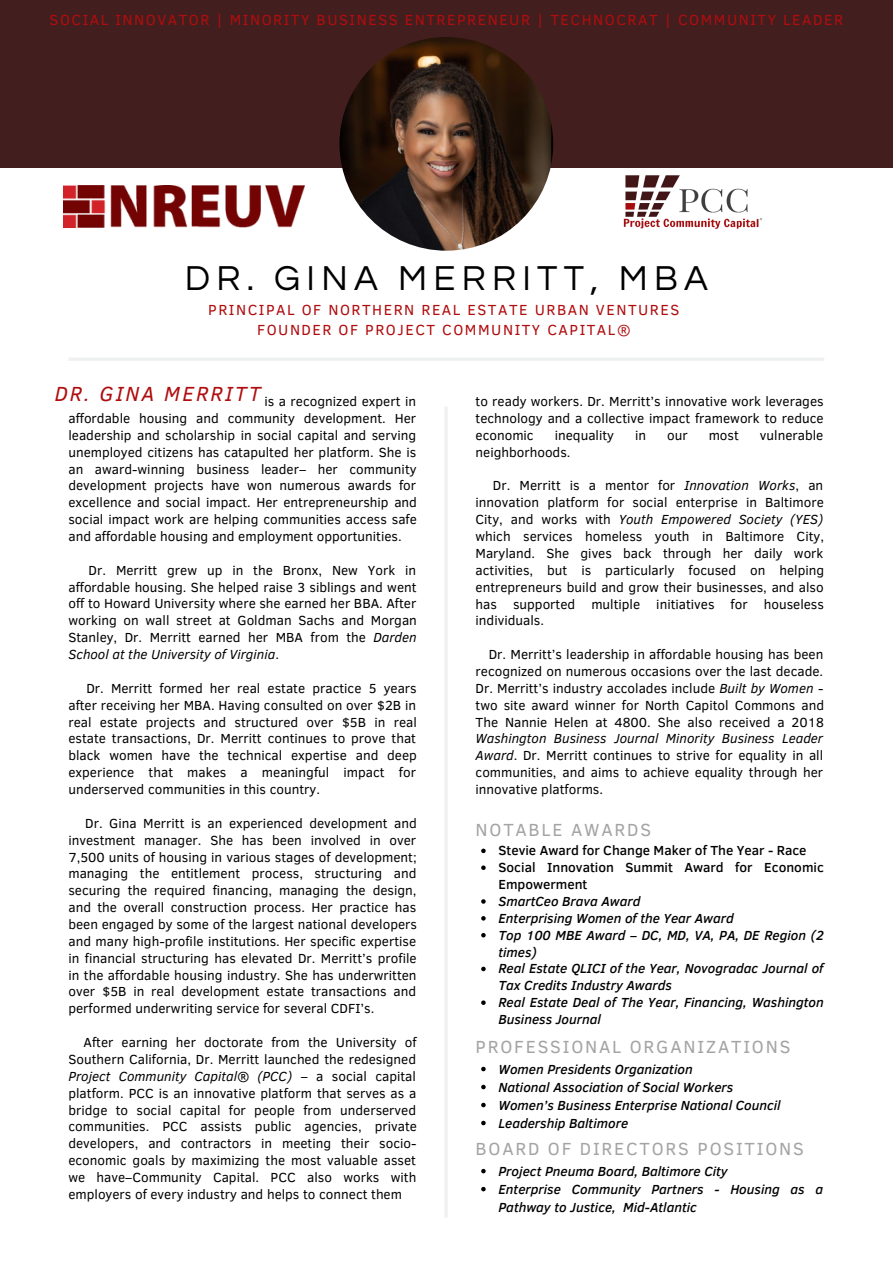
<style>
.page{position:relative;width:893px;height:1264px;background:#fff}
.page>*{position:absolute;margin:0;border:0;box-sizing:border-box;transform-origin:0 0}
.t1{font:36px "Questrial";letter-spacing:.175em;color:#000}
.t2{font:italic 21px "Clear Sans";letter-spacing:.1em;color:#b00d0f}
.t3{font:18px "Clear Sans";letter-spacing:.1em;color:#a4a4a4}
.t4{font:15px "Clear Sans";letter-spacing:.1em;color:#b00d0f}
.t5{font:13.5px/16.8px "Clear Sans";color:#000;text-align:justify}
.t6{font:italic 500 13.5px/16.8px "Clear Sans";color:#000}
.t7{font:500 13.5px/16.8px "Clear Sans";color:#000}
.s1{font-style:italic}
</style>
<div class="page">
<hr style="left:445px;top:407px;width:3px;height:810px;background:#eff0f2">
<div style="left:0;top:0;width:892px;height:168px;background:#431e1e"></div>
<img style="left:339px;top:37px;width:214px;height:214px;border-radius:50%">
<hr style="left:69px;top:358px;width:755px;height:3px;background:#eff0f2">
<img style="left:63px;top:185px;width:242px;height:43px">
<img style="left:623px;top:175px;width:139px;height:54px">
<svg style="left:481px;top:848px;width:4px;height:5px"></svg>
<svg style="left:481px;top:865px;width:4px;height:5px"></svg>
<svg style="left:481px;top:899px;width:4px;height:4px"></svg>
<svg style="left:481px;top:916px;width:4px;height:4px"></svg>
<svg style="left:481px;top:933px;width:4px;height:4px"></svg>
<svg style="left:481px;top:966px;width:4px;height:5px"></svg>
<svg style="left:481px;top:1000px;width:4px;height:4px"></svg>
<svg style="left:481px;top:1066px;width:4px;height:5px"></svg>
<svg style="left:481px;top:1084px;width:4px;height:5px"></svg>
<svg style="left:481px;top:1102px;width:4px;height:5px"></svg>
<svg style="left:481px;top:1120px;width:4px;height:5px"></svg>
<svg style="left:481px;top:1168px;width:4px;height:5px"></svg>
<svg style="left:481px;top:1186px;width:4px;height:5px"></svg>
<p class="t4" style="left:50px;top:9px;width:794px">SOCIAL INNOVATOR | MINORITY BUSINESS ENTREPRENEUR | TECHNOCRAT | COMMUNITY LEADER</p>
<p class="t1" style="left:185px;top:260px;width:524px">DR. GINA MERRITT, MBA</p>
<p class="t4" style="left:208px;top:299px;width:472px">PRINCIPAL OF NORTHERN REAL ESTATE URBAN VENTURES</p>
<p class="t4" style="left:257px;top:319px;width:375px">FOUNDER OF PROJECT COMMUNITY CAPITAL®</p>
<p class="t2" style="left:55px;top:378px;width:207px">DR. GINA MERRITT</p>
<p class="t5" style="left:68px;top:392px;width:350px;text-indent:196px">is a recognized expert in affordable housing and community development. Her leadership and scholarship in social capital and serving unemployed citizens has catapulted her platform. She is an award-winning business leader– her community development projects have won numerous awards for excellence and social impact. Her entrepreneurship and social impact work are helping communities access safe and affordable housing and employment opportunities.</p>
<p class="t5" style="left:68px;top:561px;width:350px;text-indent:20px">Dr. Merritt grew up in the Bronx, New York in affordable housing. She helped raise 3 siblings and went off to Howard University where she earned her BBA. After working on wall street at Goldman Sachs and Morgan Stanley, Dr. Merritt earned her MBA from the <span class="s1">Darden School at the University of Virginia</span>.</p>
<p class="t5" style="left:68px;top:679px;width:350px;text-indent:18px">Dr. Merritt formed her real estate practice 5 years after receiving her MBA. Having consulted on over $2B in real estate projects and structured over $5B in real estate transactions, Dr. Merritt continues to prove that black women have the technical expertise and deep experience that makes a meaningful impact for underserved communities in this country.</p>
<p class="t5" style="left:68px;top:814px;width:350px;text-indent:17px">Dr. Gina Merritt is an experienced development and investment manager. She has been involved in over 7,500 units of housing in various stages of development; managing the entitlement process, structuring and securing the required financing, managing the design, and the overall construction process. Her practice has been engaged by some of the largest national developers and many high-profile institutions. Her specific expertise in financial structuring has elevated Dr. Merritt’s profile in the affordable housing industry. She has underwritten over $5B in real development estate transactions and performed underwriting service for several CDFI’s.</p>
<p class="t5" style="left:68px;top:1033px;width:350px;text-indent:15px">After earning her doctorate from the University of Southern California, Dr. Merritt launched the redesigned <span class="s1">Project Community Capital® (PCC)</span> – a social capital platform. PCC is an innovative platform that serves as a bridge to social capital for people from underserved communities. PCC assists public agencies, private developers, and contractors in meeting their socio&shy;economic goals by maximizing the most valuable asset we have–Community Capital. PCC also works with employers of every industry and helps to connect them</p>
<p class="t5" style="left:475px;top:392px;width:349px">to ready workers. Dr. Merritt’s innovative work leverages technology and a collective impact framework to reduce economic</p>
<p class="t5" style="left:554px;top:426px;width:61px">inequality</p>
<p class="t5" style="left:635px;top:426px;width:13px">in</p>
<p class="t5" style="left:667px;top:426px;width:22px">our</p>
<p class="t5" style="left:708px;top:426px;width:32px">most</p>
<p class="t5" style="left:759px;top:426px;width:65px">vulnerable</p>
<p class="t5" style="left:475px;top:443px;width:96px">neighborhoods.</p>
<p class="t5" style="left:475px;top:476px;width:350px;text-indent:17px">Dr. Merritt is a mentor for <span class="s1">Innovation Works</span>, an innovation platform for social enterprise in Baltimore City, and works with <span class="s1">Youth Empowered Society (YES) </span>which services homeless youth in Baltimore City, Maryland. She gives back through her daily work activities, but is particularly focused on helping entrepreneurs build and grow their businesses, and also has supported multiple initiatives for houseless individuals.</p>
<p class="t5" style="left:475px;top:645px;width:350px;text-indent:13px">Dr. Merritt’s leadership in affordable housing has been recognized on numerous occasions over the last decade.<br>Dr. Merritt’s industry accolades include <span class="s1">Built by Women</span> - two site award winner for North Capitol Commons and The Nannie Helen at 4800. She also received a 2018<br><span class="s1">Washington Business Journal Minority Business Leader Award</span>. Dr. Merritt continues to strive for equality in all communities, and aims to achieve equality through her innovative platforms.</p>
<p class="t3" style="left:475px;top:816px;width:177px">NOTABLE AWARDS</p>
<p class="t7" style="left:498px;top:841px;width:309px">Stevie Award for Change Maker of The Year - Race</p>
<p class="t7" style="left:498px;top:858px;width:327px">Social Innovation Summit Award for Economic<br>Empowerment</p>
<p class="t6" style="left:498px;top:892px;width:143px">SmartCeo Brava Award</p>
<p class="t6" style="left:498px;top:909px;width:237px">Enterprising Women of the Year Award</p>
<p class="t6" style="left:498px;top:925px;width:327px">Top 100 MBE Award – DC, MD, VA, PA, DE Region (2 times)</p>
<p class="t6" style="left:498px;top:959px;width:326px">Real Estate QLICI of the Year, Novogradac Journal of<br>Tax Credits Industry Awards</p>
<p class="t6" style="left:498px;top:993px;width:327px">Real Estate Deal of The Year, Financing, Washington<br>Business Journal</p>
<p class="t3" style="left:475px;top:1033px;width:316px">PROFESSIONAL ORGANIZATIONS</p>
<p class="t6" style="left:498px;top:1059px;width:196px">Women Presidents Organization</p>
<p class="t6" style="left:498px;top:1077px;width:236px">National Association of Social Workers</p>
<p class="t6" style="left:498px;top:1095px;width:284px">Women’s Business Enterprise National Council</p>
<p class="t6" style="left:498px;top:1113px;width:131px">Leadership Baltimore</p>
<p class="t3" style="left:475px;top:1135px;width:330px">BOARD OF DIRECTORS POSITIONS</p>
<p class="t6" style="left:498px;top:1161px;width:231px">Project Pneuma Board, Baltimore City</p>
<p class="t6" style="left:498px;top:1179px;width:326px;line-height:18px">Enterprise Community Partners - Housing as a<br>Pathway to Justice, Mid-Atlantic</p>
</div>
